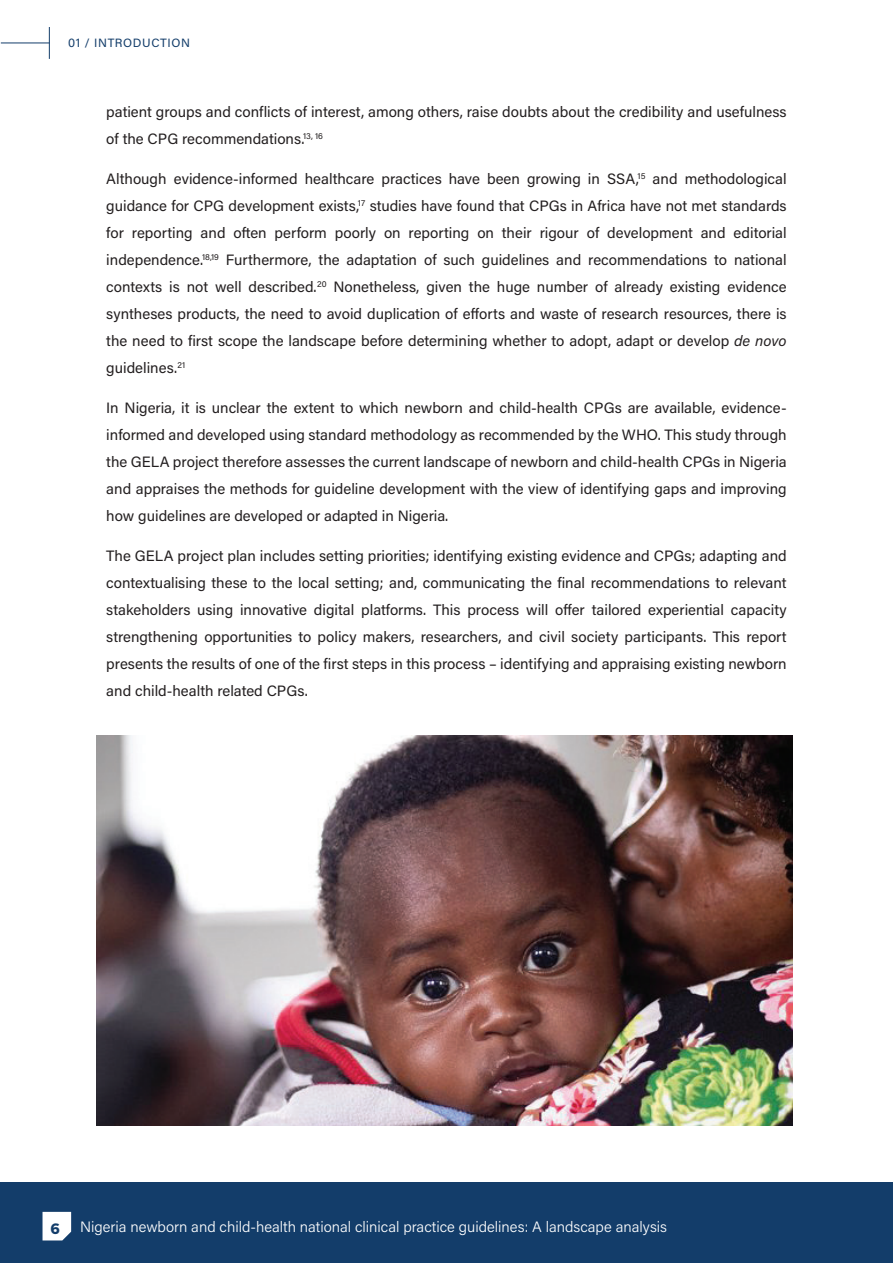
<style>
.page{position:relative;width:893px;height:1263px;background:#fff}
.page>*{position:absolute;margin:0;border:0;box-sizing:border-box;transform-origin:0 0}
.Body_Text{font:15px/27px "Acumin Pro";color:#231f20;text-align:justify}
.t1{font:300 15px "Acumin Pro";color:#fff}
.t2{font:700 15px "Montserrat";color:#133d6a}
.t3{font:12px "Acumin Pro";letter-spacing:.05em;color:#133d6a}
.s1{font-style:italic}
</style>
<div class="page">
<img style="left:97px;top:736px;width:695px;height:389px">
<div style="left:0;top:1182px;width:893px;height:81px;background:#133d6a"></div>
<svg style="left:43px;top:1212px;width:28px;height:28px"></svg>
<hr style="left:1px;top:43px;width:49px;height:1px;background:#133d6a">
<hr style="left:49px;top:27px;width:1px;height:32px;background:#133d6a">
<p class="t3" style="left:68px;top:35px;width:123px">01 / INTRODUCTION</p>
<p class="Body_Text" style="left:106px;top:98px;width:682px">patient groups and conflicts of interest, among others, raise doubts about the credibility and usefulness of the CPG recommendations.<sup>13,</sup> <sup>16</sup></p>
<p class="Body_Text" style="left:106px;top:165px;width:682px">Although evidence-informed healthcare practices have been growing in SSA,<sup>15</sup> and methodological guidance for CPG development exists,<sup>17</sup> studies have found that CPGs in Africa have not met standards for reporting and often perform poorly on reporting on their rigour of development and editorial independence.<sup>18,19</sup> Furthermore, the adaptation of such guidelines and recommendations to national contexts is not well described.<sup>20</sup> Nonetheless, given the huge number of already existing evidence syntheses products, the need to avoid duplication of efforts and waste of research resources, there is the need to first scope the landscape before determining whether to adopt, adapt or develop <span class="s1">de novo </span>guidelines.<sup>21</sup></p>
<p class="Body_Text" style="left:106px;top:393px;width:682px">In Nigeria, it is unclear the extent to which newborn and child-health CPGs are available, evidence&shy;informed and developed using standard methodology as recommended by the WHO. This study through the GELA project therefore assesses the current landscape of newborn and child-health CPGs in Nigeria and appraises the methods for guideline development with the view of identifying gaps and improving how guidelines are developed or adapted in Nigeria.</p>
<p class="Body_Text" style="left:106px;top:541px;width:682px">The GELA project plan includes setting priorities; identifying existing evidence and CPGs; adapting and contextualising these to the local setting; and, communicating the final recommendations to relevant stakeholders using innovative digital platforms. This process will offer tailored experiential capacity strengthening opportunities to policy makers, researchers, and civil society participants. This report presents the results of one of the first steps in this process – identifying and appraising existing newborn and child-health related CPGs.</p>
<p class="t2" style="left:51px;top:1219px;width:11px">6</p>
<p class="t1" style="left:80px;top:1216px;width:588px">Nigeria newborn and child-health national clinical practice guidelines: A landscape analysis</p>
</div>
